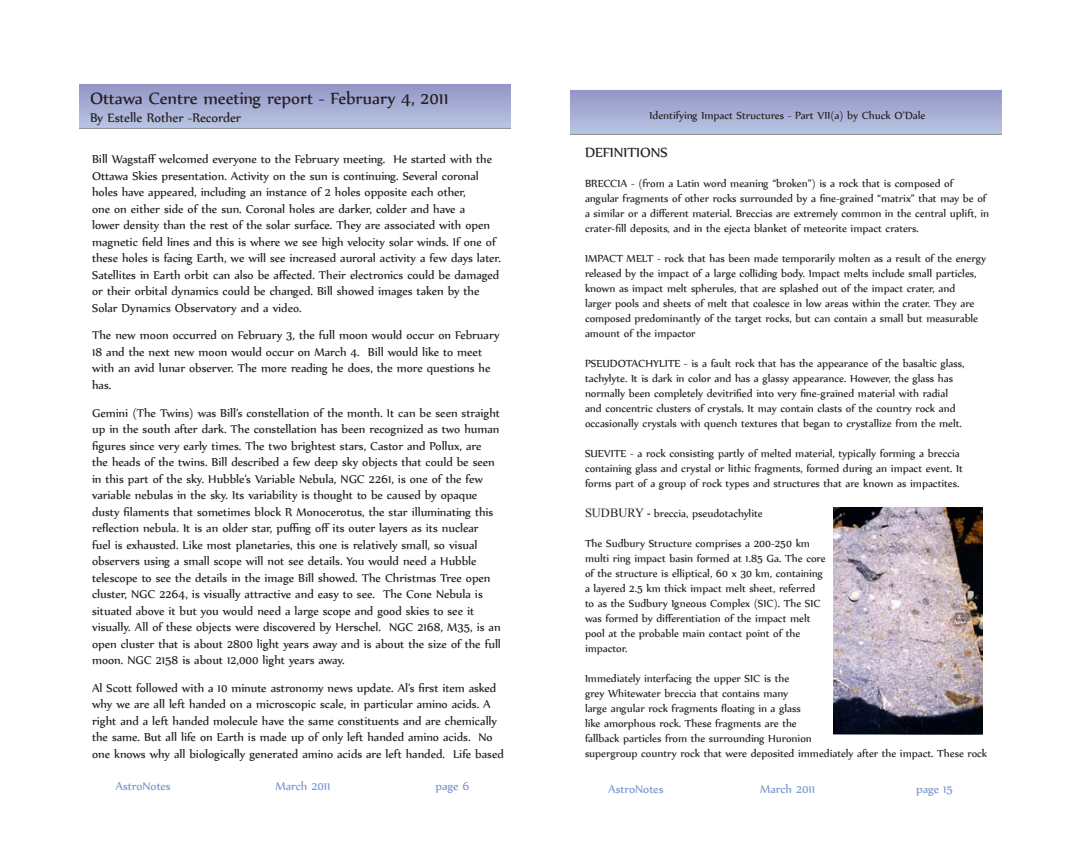
<style>
.page{position:relative;width:1080px;height:855px;background:#fff}
.page>*{position:absolute;margin:0;border:0;box-sizing:border-box;transform-origin:0 0}
.t1{font:20px "Nyala";color:#231f20}
.t2{font:16.25px "Nyala";color:#231f20}
.t3{font:15px "Nyala";color:#231f20}
.t4{font:13.75px/16.5px "Nyala";color:#231f20}
.t5{font:13.75px "Nyala";color:#7b95cc}
.t6{font:12.5px/15px "Nyala";color:#231f20}
.s1{font-family:"Times New Roman"}
</style>
<div class="page">
<div style="left:80px;top:83px;width:430px;height:46px;background:linear-gradient(to bottom,#9395c7,#b8c4e0)"></div>
<div style="left:571px;top:89px;width:430px;height:46px;background:linear-gradient(to bottom,#9394c6,#b8c4e0)"></div>
<img style="left:833px;top:508px;width:150px;height:226px">
<h1 class="t1" style="left:90px;top:86px;width:360px">Ottawa Centre meeting report - February 4, 2011</h1>
<p class="t3" style="left:90px;top:109px;width:153px">By Estelle Rother -Recorder</p>
<p class="t4" style="left:92px;top:150px;width:410px">Bill Wagstaff welcomed everyone to the February meeting. He started with the Ottawa Skies presentation. Activity on the sun is continuing. Several coronal holes have appeared, including an instance of 2 holes opposite each other,<br>one on either side of the sun. Coronal holes are darker, colder and have a<br>lower density than the rest of the solar surface. They are associated with open magnetic field lines and this is where we see high velocity solar winds. If one of these holes is facing Earth, we will see increased auroral activity a few days later.<br>Satellites in Earth orbit can also be affected. Their electronics could be damaged or their orbital dynamics could be changed. Bill showed images taken by the Solar Dynamics Observatory and a video.</p>
<p class="t4" style="left:92px;top:327px;width:409px">The new moon occurred on February 3, the full moon would occur on February 18 and the next new moon would occur on March 4. Bill would like to meet with an avid lunar observer. The more reading he does, the more questions he has.</p>
<p class="t4" style="left:92px;top:404px;width:410px">Gemini (The Twins) was Bill’s constellation of the month. It can be seen straight up in the south after dark. The constellation has been recognized as two human figures since very early times. The two brightest stars, Castor and Pollux, are<br>the heads of the twins. Bill described a few deep sky objects that could be seen in this part of the sky. Hubble’s Variable Nebula, NGC 2261, is one of the few variable nebulas in the sky. Its variability is thought to be caused by opaque dusty filaments that sometimes block R Monocerotus, the star illuminating this reflection nebula. It is an older star, puffing off its outer layers as its nuclear<br>fuel is exhausted. Like most planetaries, this one is relatively small, so visual observers using a small scope will not see details. You would need a Hubble telescope to see the details in the image Bill showed. The Christmas Tree open cluster, NGC 2264, is visually attractive and easy to see. The Cone Nebula is situated above it but you would need a large scope and good skies to see it visually. All of these objects were discovered by Herschel. NGC 2168, M35, is an open cluster that is about 2800 light years away and is about the size of the full moon. NGC 2158 is about 12,000 light years away.</p>
<p class="t4" style="left:92px;top:679px;width:413px">Al Scott followed with a 10 minute astronomy news update. Al’s first item asked why we are all left handed on a microscopic scale, in particular amino acids. A right and a left handed molecule have the same constituents and are chemically the same. But all life on Earth is made up of only left handed amino acids. No one knows why all biologically generated amino acids are left handed. Life based</p>
<p class="t5" style="left:115px;top:778px;width:57px">AstroNotes</p>
<p class="t5" style="left:275px;top:778px;width:57px">March 2011</p>
<p class="t5" style="left:435px;top:778px;width:36px">page 6</p>
<p class="t6" style="left:650px;top:108px;width:277px">Identifying Impact Structures - Part VII(a) by Chuck O’Dale</p>
<p class="t2" style="left:585px;top:142px;width:84px">DEFINITIONS</p>
<p class="t6" style="left:585px;top:175px;width:406px">BRECCIA - (from a Latin word meaning “broken”) is a rock that is composed of angular fragments of other rocks surrounded by a fine-grained “matrix” that may be of a similar or a different material. Breccias are extremely common in the central uplift, in crater-fill deposits, and in the ejecta blanket of meteorite impact craters.</p>
<p class="t6" style="left:585px;top:250px;width:403px">IMPACT MELT - rock that has been made temporarily molten as a result of the energy released by the impact of a large colliding body. Impact melts include small particles, known as impact melt spherules, that are splashed out of the impact crater, and<br>larger pools and sheets of melt that coalesce in low areas within the crater. They are composed predominantly of the target rocks, but can contain a small but measurable amount of the impactor</p>
<p class="t6" style="left:585px;top:355px;width:381px">PSEUDOTACHYLITE - is a fault rock that has the appearance of the basaltic glass, tachylyte. It is dark in color and has a glassy appearance. However, the glass has normally been completely devitrified into very fine-grained material with radial and concentric clusters of crystals. It may contain clasts of the country rock and occasionally crystals with quench textures that began to crystallize from the melt.</p>
<p class="t6" style="left:585px;top:445px;width:379px">SUEVITE - a rock consisting partly of melted material, typically forming a breccia containing glass and crystal or lithic fragments, formed during an impact event. It forms part of a group of rock types and structures that are known as impactites.</p>
<p class="t6" style="left:585px;top:505px;width:179px"><span class="s1">SUDBURY -</span> breccia, pseudotachylite</p>
<p class="t6" style="left:585px;top:535px;width:242px">The Sudbury Structure comprises a 200-250 km multi ring impact basin formed at 1.85 Ga. The core of the structure is elliptical, 60 x 30 km, containing a layered 2.5 km thick impact melt sheet, referred to as the Sudbury Igneous Complex (SIC). The SIC was formed by differentiation of the impact melt pool at the probable main contact point of the impactor.</p>
<p class="t6" style="left:585px;top:670px;width:404px">Immediately interfacing the upper SIC is the<br>grey Whitewater breccia that contains many<br>large angular rock fragments floating in a glass<br>like amorphous rock. These fragments are the<br>fallback particles from the surrounding Huronion<br>supergroup country rock that were deposited immediately after the impact. These rock</p>
<p class="t5" style="left:608px;top:781px;width:57px">AstroNotes</p>
<p class="t5" style="left:760px;top:781px;width:57px">March 2011</p>
<p class="t5" style="left:916px;top:781px;width:38px">page 15</p>
</div>
